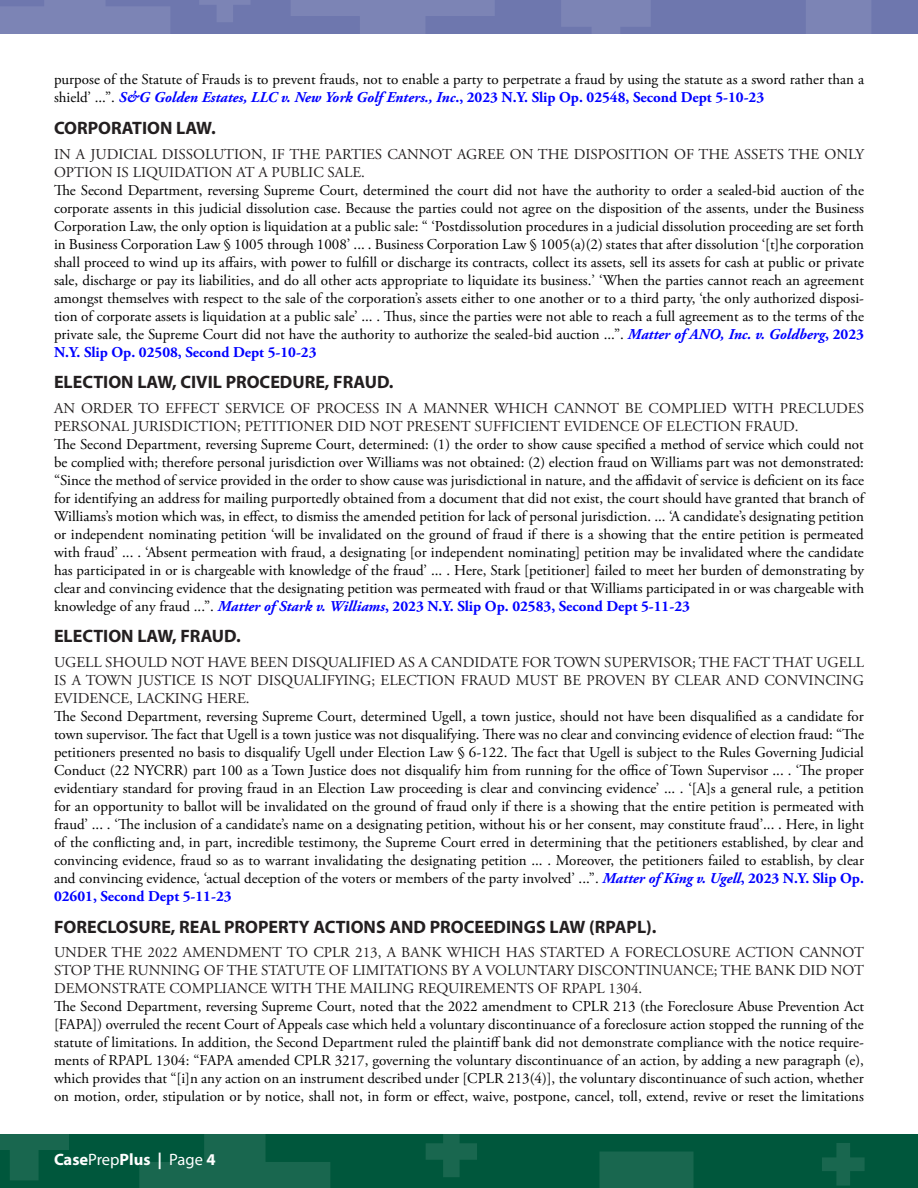
<style>
.page{position:relative;width:918px;height:1188px;background:#fff}
.page>*{position:absolute;margin:0;border:0;box-sizing:border-box;transform-origin:0 0}
.area_of_law{font:700 18px "Myriad Pro";color:#231f20}
.t1{font:700 16.5px "Myriad Pro";color:#fff}
.Body_Copy{font:15px/18px "Adobe Garamond Pro";color:#000;text-align:justify}
.Body_Copy-2{font:15px/18px "Adobe Garamond Pro";color:#231f20}
.s1{font-weight:700;font-style:italic;color:#00f}
.s2{font-weight:700;color:#00f}
.s3{font-weight:400}
</style>
<div class="page">
<div style="left:0;top:0;width:918px;height:33px;background:#6e77ae"></div>
<div style="left:0;top:1134px;width:918px;height:54px;background:#00573c"></div>
<svg style="left:291px;top:0;width:204px;height:34px"></svg>
<svg style="left:737px;top:0;width:181px;height:34px"></svg>
<div style="left:599px;top:1152px;width:95px;height:36px;background:#19674f"></div>
<svg style="left:561px;top:0;width:90px;height:34px"></svg>
<svg style="left:0;top:1134px;width:69px;height:46px"></svg>
<svg style="left:199px;top:0;width:51px;height:22px"></svg>
<svg style="left:426px;top:1134px;width:51px;height:43px"></svg>
<svg style="left:822px;top:1143px;width:43px;height:43px"></svg>
<svg style="left:0;top:0;width:170px;height:34px"></svg>
<svg style="left:139px;top:1134px;width:191px;height:54px"></svg>
<p class="Body_Copy" style="left:54px;top:71px;width:812px">purpose of the Statute of Frauds is to prevent frauds, not to enable a party to perpetrate a fraud by using the statute as a sword rather than a shield’ ...”. <span class="s1">S&amp;G Golden Estates, LLC v. New York Golf Enters., Inc</span><span class="s2">., 2023 N.Y. Slip Op. 02548, Second Dept 5-10-23</span></p>
<p class="area_of_law" style="left:54px;top:116px;width:163px">CORPORATION LAW.</p>
<p class="Body_Copy-2" style="left:54px;top:145px;width:812px">IN A JUDICIAL DISSOLUTION, IF THE PARTIES CANNOT AGREE ON THE DISPOSITION OF THE ASSETS THE ONLY<br>OPTION IS LIQUIDATION AT A PUBLIC SALE.</p>
<p class="Body_Copy" style="left:54px;top:181px;width:812px">The Second Department, reversing Supreme Court, determined the court did not have the authority to order a sealed-bid auction of the corporate assents in this judicial dissolution case. Because the parties could not agree on the disposition of the assents, under the Business Corporation Law, the only option is liquidation at a public sale: “ ‘Postdissolution procedures in a judicial dissolution proceeding are set forth in Business Corporation Law § 1005 through 1008’ ... . Business Corporation Law § 1005(a)(2) states that after dissolution ‘[t]he corporation shall proceed to wind up its affairs, with power to fulfill or discharge its contracts, collect its assets, sell its assets for cash at public or private sale, discharge or pay its liabilities, and do all other acts appropriate to liquidate its business.’ ‘When the parties cannot reach an agreement amongst themselves with respect to the sale of the corporation’s assets either to one another or to a third party, ‘the only authorized disposi&shy;tion of corporate assets is liquidation at a public sale’ ... . Thus, since the parties were not able to reach a full agreement as to the terms of the private sale, the Supreme Court did not have the authority to authorize the sealed-bid auction ...”. <span class="s1">Matter of ANO, Inc. v. Goldberg</span><span class="s2">, 2023<br>N.Y. Slip Op. 02508, Second Dept 5-10-23</span></p>
<p class="area_of_law" style="left:54px;top:370px;width:341px">ELECTION LAW, CIVIL PROCEDURE, FRAUD.</p>
<p class="Body_Copy-2" style="left:54px;top:400px;width:812px">AN ORDER TO EFFECT SERVICE OF PROCESS IN A MANNER WHICH CANNOT BE COMPLIED WITH PRECLUDES<br>PERSONAL JURISDICTION; PETITIONER DID NOT PRESENT SUFFICIENT EVIDENCE OF ELECTION FRAUD.</p>
<p class="Body_Copy" style="left:54px;top:436px;width:812px">The Second Department, reversing Supreme Court, determined: (1) the order to show cause specified a method of service which could not be complied with; therefore personal jurisdiction over Williams was not obtained: (2) election fraud on Williams part was not demonstrated: “Since the method of service provided in the order to show cause was jurisdictional in nature, and the affidavit of service is deficient on its face for identifying an address for mailing purportedly obtained from a document that did not exist, the court should have granted that branch of Williams’s motion which was, in effect, to dismiss the amended petition for lack of personal jurisdiction. ... ‘A candidate’s designating petition or independent nominating petition ‘will be invalidated on the ground of fraud if there is a showing that the entire petition is permeated with fraud’ ... . ‘Absent permeation with fraud, a designating [or independent nominating] petition may be invalidated where the candidate has participated in or is chargeable with knowledge of the fraud’ ... . Here, Stark [petitioner] failed to meet her burden of demonstrating by clear and convincing evidence that the designating petition was permeated with fraud or that Williams participated in or was chargeable with knowledge of any fraud ...”. <span class="s1">Matter of Stark v. Williams</span><span class="s2">, 2023 N.Y. Slip Op. 02583, Second Dept 5-11-23</span></p>
<p class="area_of_law" style="left:54px;top:625px;width:188px">ELECTION LAW, FRAUD.</p>
<p class="Body_Copy-2" style="left:54px;top:654px;width:812px;text-align:justify">UGELL SHOULD NOT HAVE BEEN DISQUALIFIED AS A CANDIDATE FOR TOWN SUPERVISOR; THE FACT THAT UGELL IS A TOWN JUSTICE IS NOT DISQUALIFYING; ELECTION FRAUD MUST BE PROVEN BY CLEAR AND CONVINCING EVIDENCE, LACKING HERE.</p>
<p class="Body_Copy" style="left:54px;top:708px;width:812px">The Second Department, reversing Supreme Court, determined Ugell, a town justice, should not have been disqualified as a candidate for town supervisor. The fact that Ugell is a town justice was not disqualifying. There was no clear and convincing evidence of election fraud: “The petitioners presented no basis to disqualify Ugell under Election Law § 6-122. The fact that Ugell is subject to the Rules Governing Judicial Conduct (22 NYCRR) part 100 as a Town Justice does not disqualify him from running for the office of Town Supervisor ... . ‘The proper evidentiary standard for proving fraud in an Election Law proceeding is clear and convincing evidence’ ... . ‘[A]s a general rule, a petition for an opportunity to ballot will be invalidated on the ground of fraud only if there is a showing that the entire petition is permeated with fraud’ ... . ‘The inclusion of a candidate’s name on a designating petition, without his or her consent, may constitute fraud’... . Here, in light of the conflicting and, in part, incredible testimony, the Supreme Court erred in determining that the petitioners established, by clear and convincing evidence, fraud so as to warrant invalidating the designating petition ... . Moreover, the petitioners failed to establish, by clear and convincing evidence, ‘actual deception of the voters or members of the party involved’ ...”. <span class="s1">Matter of King v. Ugell</span><span class="s2">, 2023 N.Y. Slip Op.<br>02601, Second Dept 5-11-23</span></p>
<p class="area_of_law" style="left:54px;top:915px;width:604px">FORECLOSURE, REAL PROPERTY ACTIONS AND PROCEEDINGS LAW (RPAPL).</p>
<p class="Body_Copy-2" style="left:54px;top:944px;width:811px;text-align:justify">UNDER THE 2022 AMENDMENT TO CPLR 213, A BANK WHICH HAS STARTED A FORECLOSURE ACTION CANNOT STOP THE RUNNING OF THE STATUTE OF LIMITATIONS BY A VOLUNTARY DISCONTINUANCE; THE BANK DID NOT DEMONSTRATE COMPLIANCE WITH THE MAILING REQUIREMENTS OF RPAPL 1304.</p>
<p class="Body_Copy" style="left:54px;top:998px;width:812px">The Second Department, reversing Supreme Court, noted that the 2022 amendment to CPLR 213 (the Foreclosure Abuse Prevention Act [FAPA]) overruled the recent Court of Appeals case which held a voluntary discontinuance of a foreclosure action stopped the running of the statute of limitations. In addition, the Second Department ruled the plaintiff bank did not demonstrate compliance with the notice require&shy;ments of RPAPL 1304: “FAPA amended CPLR 3217, governing the voluntary discontinuance of an action, by adding a new paragraph (e), which provides that “[i]n any action on an instrument described under [CPLR 213(4)], the voluntary discontinuance of such action, whether on motion, order, stipulation or by notice, shall not, in form or effect, waive, postpone, cancel, toll, extend, revive or reset the limitations</p>
<p class="t1" style="left:54px;top:1148px;width:163px">Case<span class="s3">Prep</span>Plus | <span class="s3">Page</span> 4</p>
</div>
